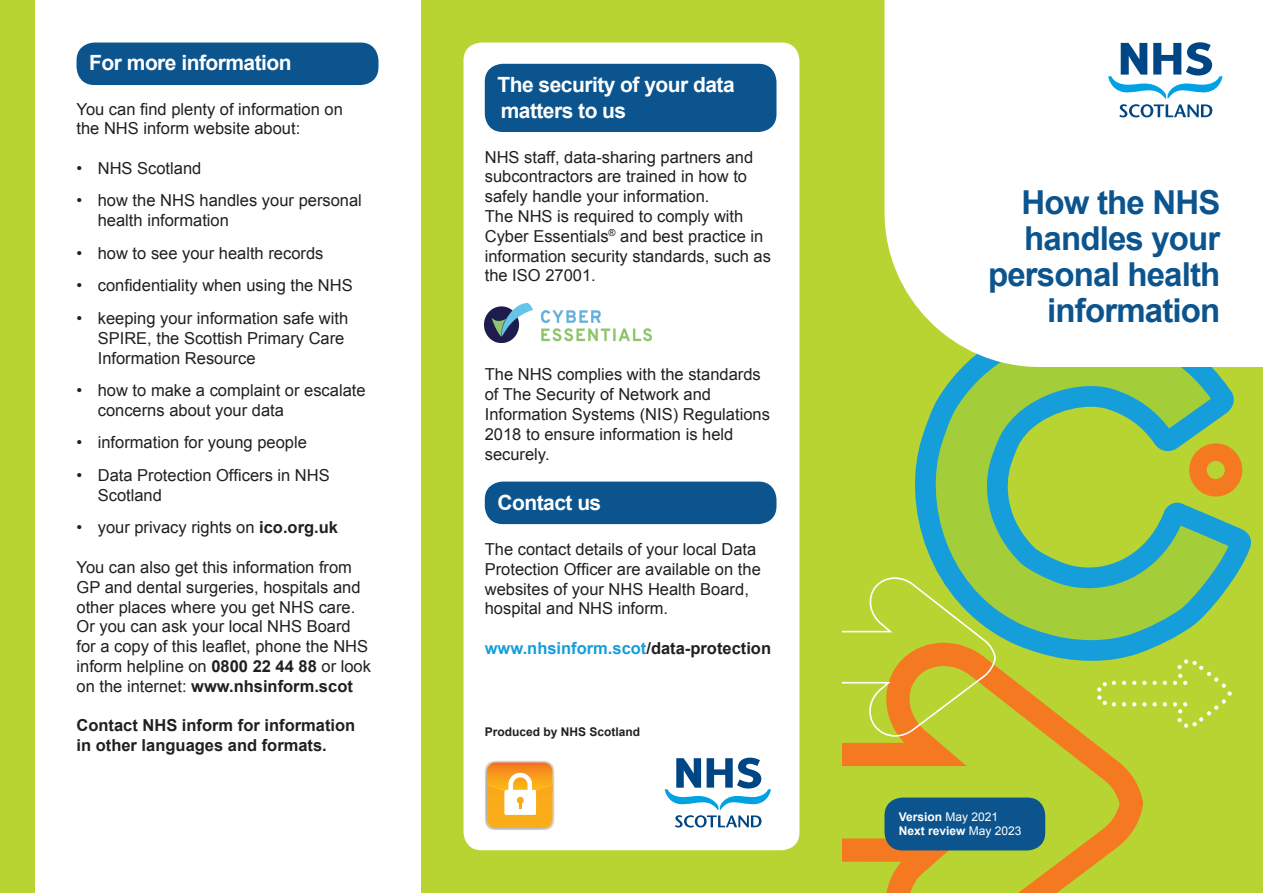
<style>
.page{position:relative;width:1263px;height:893px;background:#fff}
.page>*{position:absolute;margin:0;border:0;box-sizing:border-box;transform-origin:0 0}
.t1{font:700 33px/36px "Arial";letter-spacing:-.025em;color:#0b548e;text-align:right}
.t2{font:700 21px/25.2px "Arial";letter-spacing:-.025em;color:#fff}
.t3{font:16.5px/19.8px "Arial";color:#231f20}
.t4{font:700 16.5px/19.8px "Arial";color:#231f20}
.t5{font:700 16.5px "Arial";color:#159eda}
.t6{font:700 12px/14.4px "Arial";color:#fff}
.t7{font:700 12px "Arial";color:#231f20}
.s1{font-weight:700}
.s2{color:#231f20}
.s3{font-weight:400}
</style>
<div class="page">
<div style="left:842px;top:0;width:421px;height:893px;background:#b8d432"></div>
<svg style="left:915px;top:367px;width:336px;height:285px"></svg>
<svg style="left:842px;top:643px;width:301px;height:250px"></svg>
<svg style="left:842px;top:577px;width:154px;height:160px"></svg>
<svg style="left:1122px;top:681px;width:4px;height:4px"></svg>
<svg style="left:1132px;top:681px;width:4px;height:4px"></svg>
<svg style="left:1142px;top:681px;width:4px;height:4px"></svg>
<svg style="left:1152px;top:681px;width:5px;height:4px"></svg>
<svg style="left:1163px;top:681px;width:4px;height:4px"></svg>
<svg style="left:1122px;top:702px;width:4px;height:4px"></svg>
<svg style="left:1132px;top:702px;width:4px;height:4px"></svg>
<svg style="left:1142px;top:702px;width:4px;height:4px"></svg>
<svg style="left:1152px;top:702px;width:5px;height:4px"></svg>
<svg style="left:1163px;top:702px;width:4px;height:4px"></svg>
<svg style="left:1173px;top:659px;width:59px;height:69px"></svg>
<svg style="left:1097px;top:681px;width:19px;height:25px"></svg>
<div style="left:421px;top:0;width:421px;height:893px;background:#b8d432"></div>
<div style="left:463px;top:43px;width:336px;height:807px;background:#fff;border-radius:18px"></div>
<img style="left:485px;top:761px;width:70px;height:69px">
<hr style="left:487px;top:790px;width:66px;height:1px;background:#f9a71b">
<hr style="left:487px;top:791px;width:66px;height:1px;background:#f9a71b">
<hr style="left:487px;top:792px;width:66px;height:2px;background:#f9a81b">
<hr style="left:487px;top:794px;width:66px;height:2px;background:#f9a91b">
<hr style="left:487px;top:796px;width:66px;height:2px;background:#faaa1b">
<hr style="left:487px;top:798px;width:66px;height:3px;background:#faaa1a">
<div style="left:487px;top:801px;width:66px;height:9px;background:#faab1a"></div>
<div style="left:487px;top:810px;width:66px;height:18px;background:#faac19"></div>
<svg style="left:505px;top:790px;width:31px;height:25px"></svg>
<img style="left:487px;top:762px;width:66px;height:28px">
<img style="left:505px;top:773px;width:30px;height:18px">
<div style="left:884px;top:797px;width:161px;height:53px;background:#0b548e;border-radius:18px"></div>
<div style="left:77px;top:43px;width:301px;height:42px;background:#0b548e;border-radius:18px"></div>
<div style="left:485px;top:64px;width:291px;height:68px;background:#0b548e;border-radius:18px"></div>
<div style="left:485px;top:482px;width:291px;height:42px;background:#0b548e;border-radius:18px"></div>
<div style="left:0;top:0;width:34px;height:893px;background:#b8d432"></div>
<div style="left:884px;top:0;width:379px;height:367px;background:#fff"></div>
<img style="left:485px;top:303px;width:166px;height:40px">
<svg style="left:1108px;top:42px;width:114px;height:75px;background:#a6c6dc"></svg>
<svg style="left:665px;top:758px;width:106px;height:69px"></svg>
<p class="t2" style="left:89px;top:50px;width:204px">For more information</p>
<p class="t3" style="left:77px;top:99px;width:268px">You can find plenty of information on the NHS inform website about:</p>
<p class="t3" style="left:77px;top:158px;width:126px">• NHS Scotland</p>
<p class="t3" style="left:98px;top:191px;width:266px;text-indent:-21px">• how the NHS handles your personal health information</p>
<p class="t3" style="left:77px;top:243px;width:248px">• how to see your health records</p>
<p class="t3" style="left:77px;top:276px;width:278px">• confidentiality when using the NHS</p>
<p class="t3" style="left:98px;top:308px;width:252px;text-indent:-21px">• keeping your information safe with<br>SPIRE, the Scottish Primary Care<br>Information Resource</p>
<p class="t3" style="left:98px;top:381px;width:269px;text-indent:-21px">• how to make a complaint or escalate concerns about your data</p>
<p class="t3" style="left:77px;top:433px;width:232px">• information for young people</p>
<p class="t3" style="left:98px;top:465px;width:233px;text-indent:-21px">• Data Protection Officers in NHS<br>Scotland</p>
<p class="t3" style="left:77px;top:518px;width:263px">• your privacy rights on <span class="s1">ico.org.uk</span></p>
<p class="t3" style="left:77px;top:557px;width:296px">You can also get this information from GP and dental surgeries, hospitals and other places where you get NHS care.<br>Or you can ask your local NHS Board for a copy of this leaflet, phone the NHS inform helpline on <span class="s1">0800 22 44 88</span> or look on the internet: <span class="s1">www.nhsinform.scot</span></p>
<p class="t4" style="left:77px;top:716px;width:280px">Contact NHS inform for information in other languages and formats.</p>
<p class="t2" style="left:497px;top:73px;width:239px">The security of your data matters to us</p>
<p class="t3" style="left:485px;top:147px;width:288px">NHS staff, data-sharing partners and subcontractors are trained in how to safely handle your information.<br>The NHS is required to comply with Cyber Essentials<sup>®</sup> and best practice in information security standards, such as the ISO 27001.</p>
<p class="t3" style="left:485px;top:365px;width:287px">The NHS complies with the standards of The Security of Network and<br>Information Systems (NIS) Regulations<br>2018 to ensure information is held securely.</p>
<p class="t2" style="left:497px;top:491px;width:105px">Contact us</p>
<p class="t3" style="left:485px;top:540px;width:278px">The contact details of your local Data Protection Officer are available on the websites of your NHS Health Board, hospital and NHS inform.</p>
<p class="t5" style="left:485px;top:637px;width:288px">www.nhsinform.scot<span class="s2">/data-protection</span></p>
<p class="t7" style="left:485px;top:724px;width:157px">Produced by NHS Scotland</p>
<h1 class="t1" style="left:988px;top:186px;width:234px">How the NHS handles your personal health information</h1>
<p class="t6" style="left:899px;top:810px;width:124px">Version <span class="s3">May 2021<br></span>Next review <span class="s3">May 2023</span></p>
</div>
